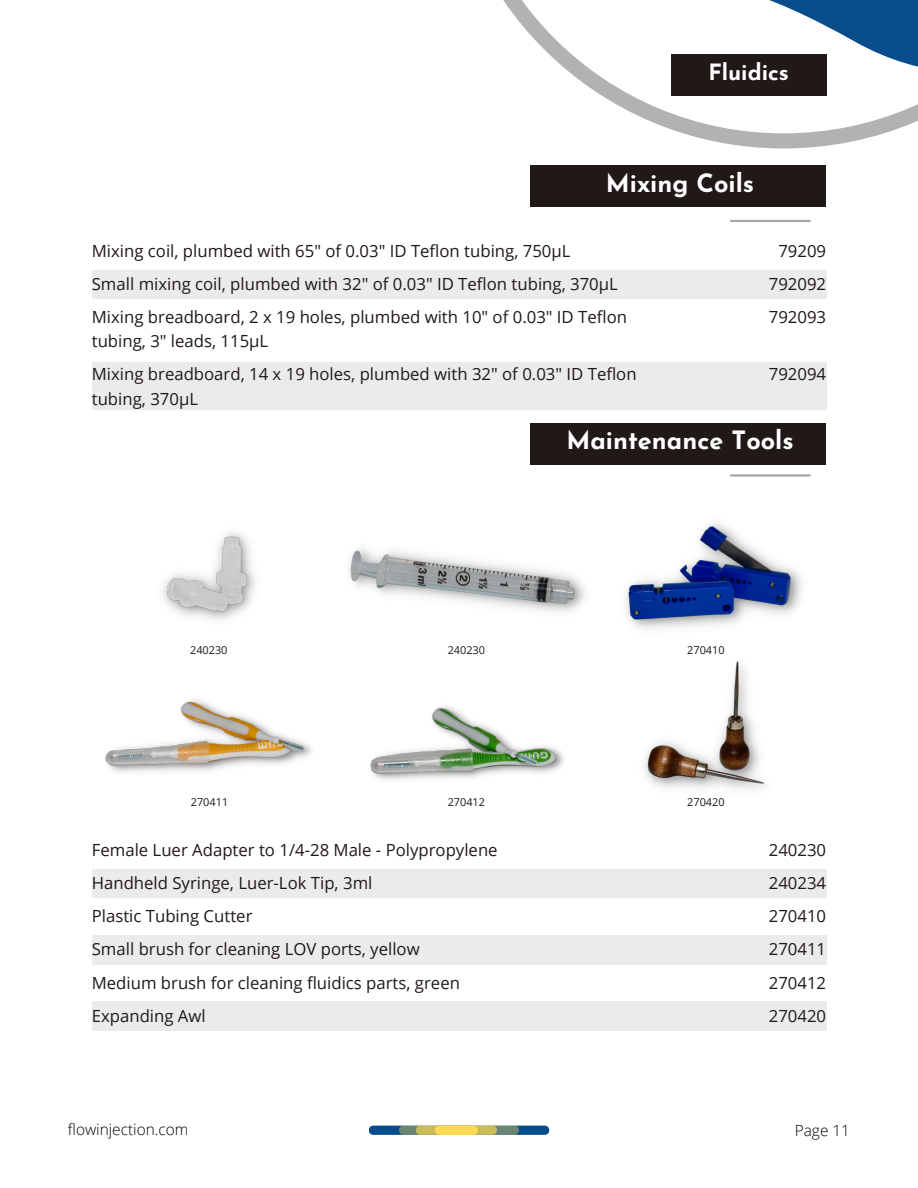
<style>
.page{position:relative;width:918px;height:1188px;background:#fff}
.page>*{position:absolute;margin:0;border:0;box-sizing:border-box;transform-origin:0 0}
.t1{font:700 25.2px "Josefin Sans";color:#fff}
.t2{font:700 22.5px "Josefin Sans";color:#fff}
.t3{font:16.8px/33.3px "Open Sans";color:#201917}
.t4{font:300 15.45px "Open Sans";color:#000}
.t5{font:10.95px "Open Sans";color:#201917}
</style>
<div class="page">
<div style="left:92px;top:935px;width:734px;height:29px;background:#ebebec"></div>
<div style="left:92px;top:1002px;width:734px;height:29px;background:#ebebec"></div>
<div style="left:92px;top:270px;width:734px;height:29px;background:#ebebec"></div>
<div style="left:92px;top:363px;width:734px;height:47px;background:#ebebec"></div>
<div style="left:92px;top:869px;width:734px;height:29px;background:#ebebec"></div>
<img style="left:626px;top:523px;width:176px;height:106px">
<img style="left:644px;top:661px;width:121px;height:129px">
<img style="left:105px;top:699px;width:207px;height:74px">
<img style="left:370px;top:706px;width:194px;height:74px">
<img style="left:162px;top:532px;width:94px;height:88px">
<img style="left:349px;top:548px;width:236px;height:64px">
<svg style="left:683px;top:133px;width:201px;height:15px;fill:#b2b2b4"></svg>
<div style="left:671px;top:54px;width:155px;height:42px;background:#201917"></div>
<div style="left:530px;top:165px;width:296px;height:42px;background:#201917"></div>
<hr style="left:731px;top:220px;width:79px;height:2px;background:#a6a6a6">
<div style="left:530px;top:423px;width:296px;height:41px;background:#201917"></div>
<hr style="left:731px;top:474px;width:79px;height:3px;background:#a6a6a6">
<svg style="left:369px;top:1125px;width:180px;height:10px;background:#869775"></svg>
<svg style="left:503px;top:0;width:415px;height:80px"></svg>
<h2 class="t2" style="left:708px;top:63px;width:82px">Fluidics</h2>
<h1 class="t1" style="left:606px;top:173px;width:150px">Mixing Coils</h1>
<p class="t3" style="left:92px;top:234px;width:480px">Mixing coil, plumbed with 65" of 0.03" ID Teflon tubing, 750µL</p>
<p class="t3" style="left:778px;top:234px;width:49px">79209</p>
<p class="t3" style="left:92px;top:267px;width:528px">Small mixing coil, plumbed with 32" of 0.03" ID Teflon tubing, 370µL</p>
<p class="t3" style="left:769px;top:267px;width:59px">792092</p>
<p class="t3" style="left:92px;top:300px;width:537px">Mixing breadboard, 2 x 19 holes, plumbed with 10" of 0.03" ID Teflon</p>
<p class="t3" style="left:769px;top:300px;width:59px">792093</p>
<p class="t3" style="left:92px;top:324px;width:546px">tubing, 3" leads, 115µL<br>Mixing breadboard, 14 x 19 holes, plumbed with 32" of 0.03" ID Teflon</p>
<p class="t3" style="left:769px;top:357px;width:59px">792094</p>
<p class="t3" style="left:92px;top:381px;width:108px">tubing, 370µL</p>
<p class="t5" style="left:190px;top:642px;width:39px">240230</p>
<p class="t5" style="left:448px;top:642px;width:39px">240230</p>
<h1 class="t1" style="left:566px;top:430px;width:229px">Maintenance Tools</h1>
<p class="t5" style="left:687px;top:642px;width:39px">270410</p>
<p class="t5" style="left:191px;top:794px;width:39px">270411</p>
<p class="t5" style="left:448px;top:794px;width:39px">270412</p>
<p class="t5" style="left:687px;top:794px;width:39px">270420</p>
<p class="t3" style="left:92px;top:833px;width:407px">Female Luer Adapter to 1/4-28 Male - Polypropylene</p>
<p class="t3" style="left:769px;top:833px;width:59px">240230</p>
<p class="t3" style="left:92px;top:866px;width:282px">Handheld Syringe, Luer-Lok Tip, 3ml</p>
<p class="t3" style="left:769px;top:866px;width:59px">240234</p>
<p class="t3" style="left:92px;top:899px;width:162px">Plastic Tubing Cutter</p>
<p class="t3" style="left:769px;top:899px;width:59px">270410</p>
<p class="t3" style="left:92px;top:932px;width:329px">Small brush for cleaning LOV ports, yellow</p>
<p class="t3" style="left:769px;top:932px;width:59px">270411</p>
<p class="t3" style="left:92px;top:965px;width:370px">Medium brush for cleaning fluidics parts, green</p>
<p class="t3" style="left:769px;top:965px;width:59px">270412</p>
<p class="t3" style="left:92px;top:999px;width:116px">Expanding Awl</p>
<p class="t3" style="left:769px;top:999px;width:59px">270420</p>
<p class="t4" style="left:68px;top:1119px;width:122px">flowinjection.com</p>
<p class="t4" style="left:795px;top:1119px;width:57px">Page 11</p>
</div>
